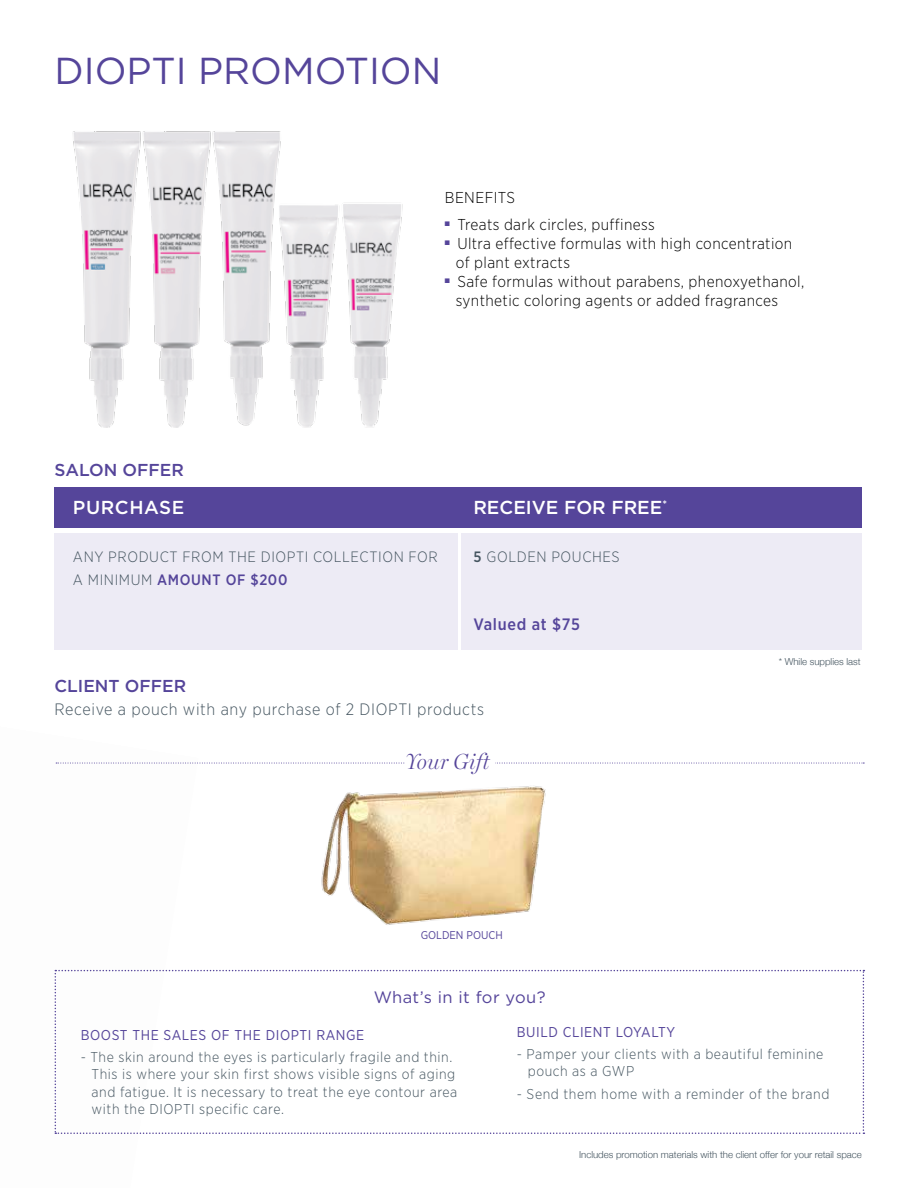
<style>
.page{position:relative;width:918px;height:1188px;background:#fff}
.page>*{position:absolute;margin:0;border:0;box-sizing:border-box;transform-origin:0 0}
.t1{font:37.5px "Gotham";color:#55459a}
.t2{font:italic 300 22.05px "Miller Display";color:#55459a}
.t3{font:500 18.75px "Gotham";color:#fff}
.t4{font:500 18.75px "Gotham";letter-spacing:.03em;color:#fff}
.t5{font:500 17.25px "Gotham";color:#55459a}
.t6{font:300 16.5px "Gotham Narrow";letter-spacing:.04em;color:#455560}
.t7{font:16.5px "Gotham";letter-spacing:.025em;color:#55459a}
.t8{font:500 16.5px "Gotham Narrow";letter-spacing:.04em;color:#55459a}
.t9{font:300 15.75px/18.9px "Gotham Narrow";letter-spacing:.025em;color:#000}
.t10{font:300 15px/22.5px "Gotham Narrow";letter-spacing:.04em;color:#455560}
.t11{font:300 14.25px/17.1px "Gotham Narrow";letter-spacing:.04em;color:#455560}
.t12{font:14.25px "Gotham Narrow";letter-spacing:.04em;color:#55459a}
.t13{font:11.25px "Gotham Narrow";color:#55459a}
.t14{font:300 9.6px "Helvetica Neue";color:#455560}
.s1{font-weight:500;color:#55459a}
.s2{font-weight:500}
</style>
<div class="page">
<div style="left:55px;top:533px;width:807px;height:116px;background:#edebf5"></div>
<hr style="left:459px;top:523px;width:2px;height:151px;background:#fff">
<div style="left:54px;top:487px;width:808px;height:41px;background:#55459a"></div>
<svg style="left:55px;top:970px;width:809px;height:164px"></svg>
<img style="left:73px;top:131px;width:51px;height:296px">
<img style="left:124px;top:131px;width:71px;height:296px">
<img style="left:360px;top:204px;width:43px;height:223px">
<img style="left:299px;top:204px;width:61px;height:223px">
<img style="left:195px;top:131px;width:104px;height:295px">
<svg style="left:56px;top:763px;width:808px;height:1px"></svg>
<div style="left:405px;top:752px;width:90px;height:27px;background:#fff"></div>
<img style="left:321px;top:786px;width:225px;height:139px">
<h1 class="t1" style="left:54px;top:47px;width:388px">DIOPTI PROMOTION</h1>
<p class="t5" style="left:55px;top:459px;width:131px">SALON OFFER</p>
<p class="t9" style="left:445px;top:188px;width:72px">BENEFITS</p>
<p class="t9" style="left:445px;top:215px;width:211px"><sup>■</sup> Treats dark circles, puffiness</p>
<p class="t9" style="left:456px;top:234px;width:338px;text-indent:-11px"><sup>■</sup> Ultra effective formulas with high concentration of plant extracts</p>
<p class="t9" style="left:456px;top:271px;width:350px;text-indent:-11px"><sup>■</sup> Safe formulas without parabens, phenoxyethanol, synthetic coloring agents or added fragrances</p>
<h3 class="t4" style="left:73px;top:495px;width:113px">PURCHASE</h3>
<h3 class="t3" style="left:473px;top:495px;width:195px">RECEIVE FOR FREE<sup>*</sup></h3>
<p class="t10" style="left:73px;top:545px;width:366px">ANY PRODUCT FROM THE DIOPTI COLLECTION FOR<br>A MINIMUM <span class="s1">AMOUNT OF $200</span></p>
<p class="t10" style="left:473px;top:545px;width:148px"><span class="s2">5</span> GOLDEN POUCHES</p>
<p class="t8" style="left:473px;top:614px;width:108px">Valued at $75</p>
<p class="t5" style="left:55px;top:675px;width:133px">CLIENT OFFER</p>
<p class="t6" style="left:55px;top:699px;width:431px">Receive a pouch with any purchase of 2 DIOPTI products</p>
<h2 class="t2" style="left:405px;top:749px;width:86px">Your Gift</h2>
<p class="t13" style="left:421px;top:929px;width:84px">GOLDEN POUCH</p>
<p class="t14" style="left:779px;top:656px;width:83px">* While supplies last</p>
<p class="t7" style="left:374px;top:986px;width:174px">What’s in it for you?</p>
<p class="t12" style="left:517px;top:1023px;width:160px">BUILD CLIENT LOYALTY</p>
<p class="t11" style="left:528px;top:1045px;width:297px;text-indent:-11px">- Pamper your clients with a beautiful feminine pouch as a GWP</p>
<p class="t11" style="left:517px;top:1085px;width:314px">- Send them home with a reminder of the brand</p>
<p class="t12" style="left:81px;top:1026px;width:285px">BOOST THE SALES OF THE DIOPTI RANGE</p>
<p class="t11" style="left:92px;top:1048px;width:367px;text-indent:-11px">- The skin around the eyes is particularly fragile and thin.<br>This is where your skin first shows visible signs of aging and fatigue. It is necessary to treat the eye contour area with the DIOPTI specific care.</p>
<p class="t14" style="left:579px;top:1149px;width:284px">Includes promotion materials with the client offer for your retail space</p>
</div>
